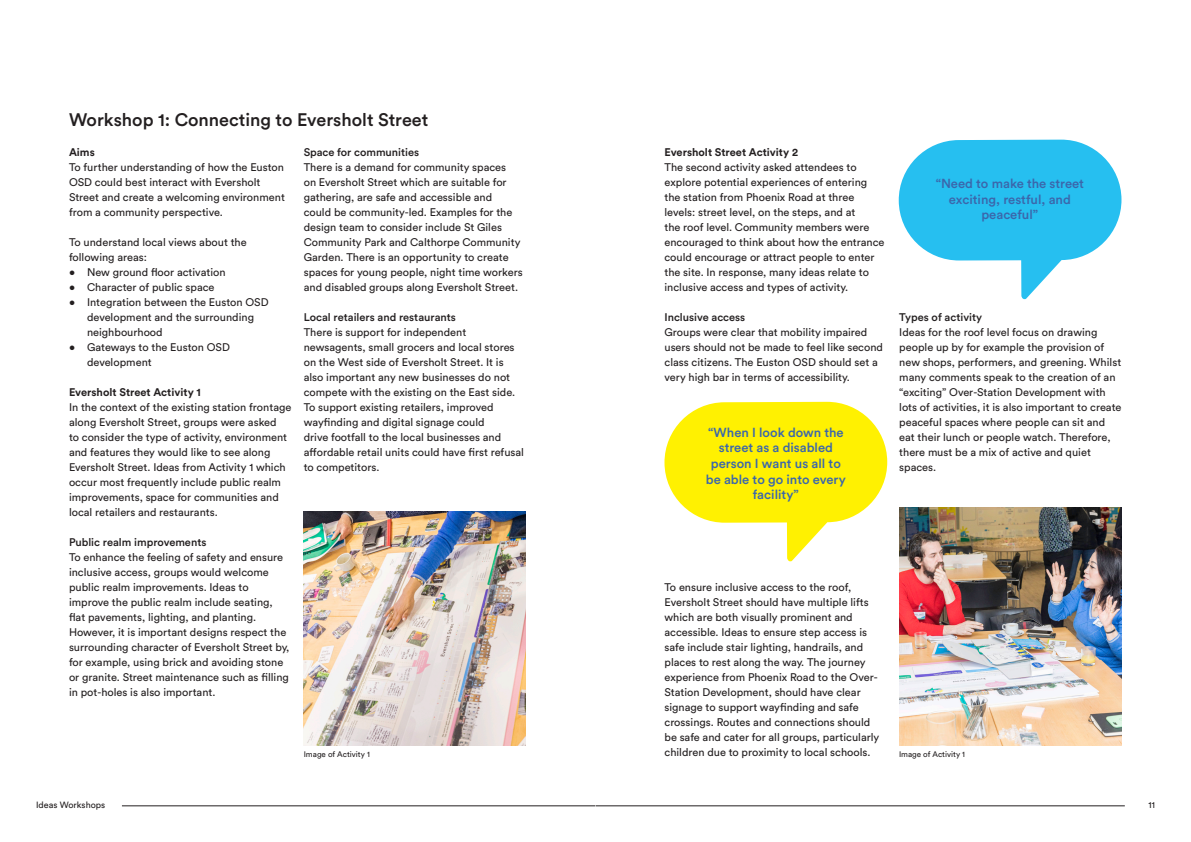
<style>
.page{position:relative;width:1191px;height:842px;background:#fff}
.page>*{position:absolute;margin:0;border:0;box-sizing:border-box;transform-origin:0 0}
.t1{font:500 18px "Circular Std";color:#231f20}
.t2{font:500 13px/15.6px "Circular Std";color:#3b66ab;text-align:center}
.t3{font:11px/15px "Circular Std";color:#231f20}
.t4{font:500 11px "Circular Std";color:#231f20}
.t5{font:700 11px "Circular Std";color:#231f20}
.t6{font:9px "Circular Std";color:#231f20}
.t7{font:8px "Circular Std";color:#231f20}
</style>
<div class="page">
<hr style="left:122px;top:805px;width:473px;height:1px;background:#231f20">
<hr style="left:596px;top:805px;width:528px;height:1px;background:#231f20">
<img style="left:304px;top:512px;width:222px;height:233px">
<img style="left:899px;top:507px;width:222px;height:238px">
<svg style="left:664px;top:402px;width:223px;height:160px"></svg>
<svg style="left:898px;top:139px;width:223px;height:161px"></svg>
<p class="t1" style="left:69px;top:108px;width:361px">Workshop 1: Connecting to Eversholt Street</p>
<p class="t5" style="left:69px;top:145px;width:27px">Aims</p>
<p class="t3" style="left:69px;top:160px;width:217px">To further understanding of how the Euston OSD could best interact with Eversholt Street and create a welcoming environment from a community perspective.</p>
<p class="t3" style="left:69px;top:235px;width:179px">To understand local views about the following areas:</p>
<p class="t3" style="left:69px;top:265px;width:158px">• New ground floor activation</p>
<p class="t3" style="left:69px;top:280px;width:147px">• Character of public space</p>
<p class="t3" style="left:87px;top:295px;width:183px;text-indent:-18px">• Integration between the Euston OSD development and the surrounding neighbourhood</p>
<p class="t3" style="left:87px;top:340px;width:144px;text-indent:-18px">• Gateways to the Euston OSD development</p>
<p class="t5" style="left:69px;top:385px;width:133px">Eversholt Street Activity 1</p>
<p class="t3" style="left:69px;top:400px;width:224px">In the context of the existing station frontage along Eversholt Street, groups were asked<br>to consider the type of activity, environment and features they would like to see along Eversholt Street. Ideas from Activity 1 which occur most frequently include public realm improvements, space for communities and local retailers and restaurants.</p>
<p class="t4" style="left:69px;top:535px;width:139px">Public realm improvements</p>
<p class="t3" style="left:69px;top:550px;width:222px">To enhance the feeling of safety and ensure inclusive access, groups would welcome public realm improvements. Ideas to improve the public realm include seating, flat pavements, lighting, and planting.<br>However, it is important designs respect the surrounding character of Eversholt Street by, for example, using brick and avoiding stone or granite. Street maintenance such as filling in pot-holes is also important.</p>
<p class="t4" style="left:304px;top:145px;width:117px">Space for communities</p>
<p class="t3" style="left:304px;top:160px;width:220px">There is a demand for community spaces<br>on Eversholt Street which are suitable for gathering, are safe and accessible and<br>could be community-led. Examples for the design team to consider include St Giles Community Park and Calthorpe Community Garden. There is an opportunity to create spaces for young people, night time workers and disabled groups along Eversholt Street.</p>
<p class="t4" style="left:304px;top:310px;width:154px">Local retailers and restaurants</p>
<p class="t3" style="left:304px;top:325px;width:222px">There is support for independent newsagents, small grocers and local stores on the West side of Eversholt Street. It is also important any new businesses do not compete with the existing on the East side.<br>To support existing retailers, improved wayfinding and digital signage could<br>drive footfall to the local businesses and affordable retail units could have first refusal to competitors.</p>
<p class="t7" style="left:304px;top:749px;width:68px">Image of Activity 1</p>
<p class="t5" style="left:664px;top:145px;width:135px">Eversholt Street Activity 2</p>
<p class="t3" style="left:664px;top:160px;width:221px">The second activity asked attendees to explore potential experiences of entering the station from Phoenix Road at three levels: street level, on the steps, and at<br>the roof level. Community members were encouraged to think about how the entrance could encourage or attract people to enter the site. In response, many ideas relate to inclusive access and types of activity.</p>
<p class="t4" style="left:664px;top:310px;width:82px">Inclusive access</p>
<p class="t3" style="left:664px;top:325px;width:220px">Groups were clear that mobility impaired users should not be made to feel like second class citizens. The Euston OSD should set a very high bar in terms of accessibility.</p>
<p class="t2" style="left:706px;top:424px;width:142px">“When I look down the street as a disabled person I want us all to be able to go into every facility”</p>
<p class="t2" style="left:935px;top:176px;width:150px">“Need to make the street exciting, restful, and peaceful”</p>
<p class="t4" style="left:899px;top:310px;width:84px">Types of activity</p>
<p class="t3" style="left:899px;top:325px;width:224px">Ideas for the roof level focus on drawing people up by for example the provision of new shops, performers, and greening. Whilst many comments speak to the creation of an “exciting” Over-Station Development with lots of activities, it is also important to create peaceful spaces where people can sit and eat their lunch or people watch. Therefore, there must be a mix of active and quiet spaces.</p>
<p class="t3" style="left:664px;top:580px;width:216px">To ensure inclusive access to the roof, Eversholt Street should have multiple lifts which are both visually prominent and accessible. Ideas to ensure step access is safe include stair lighting, handrails, and places to rest along the way. The journey experience from Phoenix Road to the Over-Station Development, should have clear signage to support wayfinding and safe crossings. Routes and connections should be safe and cater for all groups, particularly children due to proximity to local schools.</p>
<p class="t7" style="left:899px;top:749px;width:68px">Image of Activity 1</p>
<p class="t6" style="left:36px;top:799px;width:71px">Ideas Workshops</p>
<p class="t6" style="left:1148px;top:800px;width:8px">11</p>
</div>
